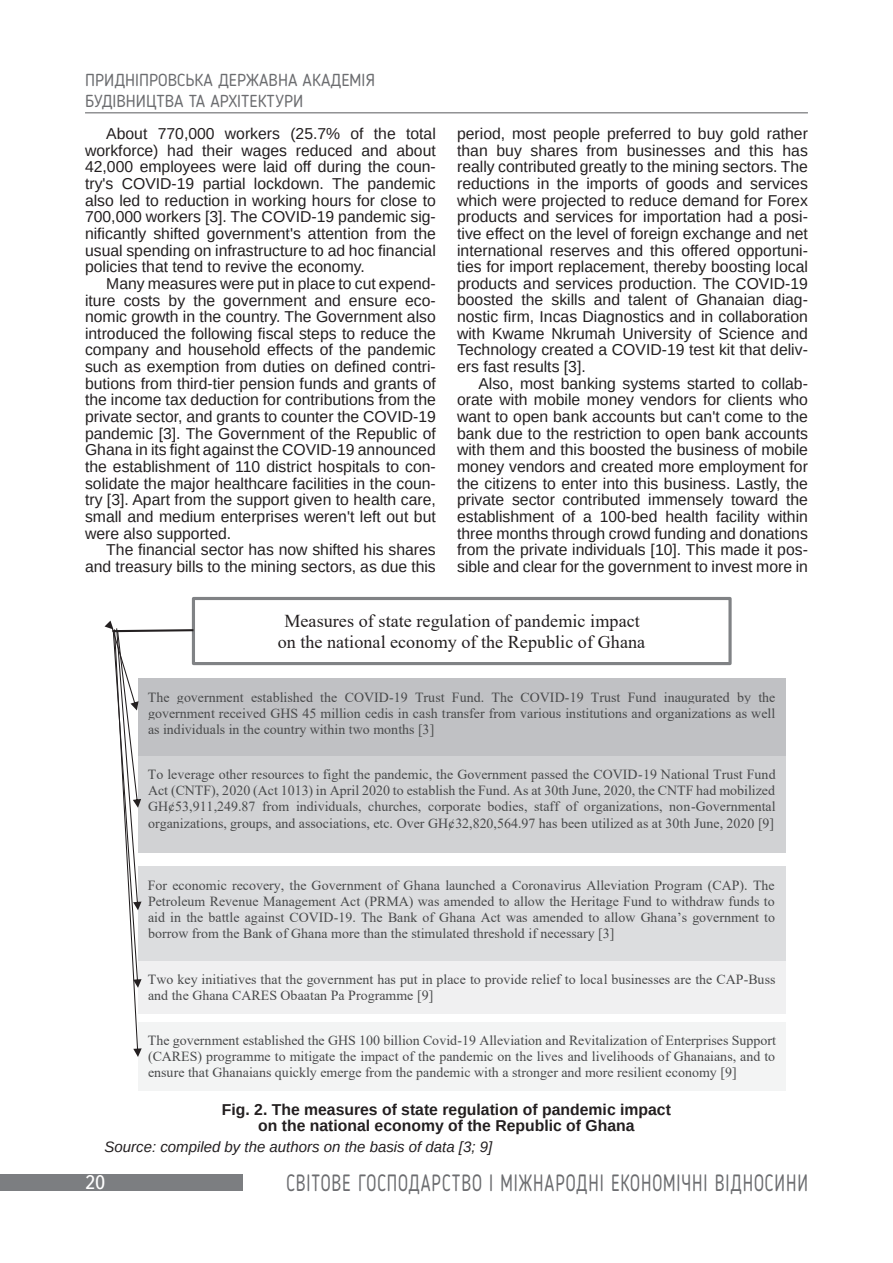
<style>
.page{position:relative;width:893px;height:1263px;background:#fff}
.page>*{position:absolute;margin:0;border:0;box-sizing:border-box;transform-origin:0 0}
.t1{font:23.4px "Blogger Sans";letter-spacing:.05em;color:#6c6d70;scale:.77 1}
.t2{font:19.5px "Ukrainian Text";color:#fff}
.t3{font:18.15px/21px "Times New Roman";color:#231f20;text-align:center}
.t4{font:17.25px/20.7px "Blogger Sans";color:#6c6d70}
.t5{font:15.75px/16.6px "Arimo";color:#231f20;text-align:justify}
.t6{font:700 15.75px/16.5px "Arimo";color:#231f20;text-align:center}
.t7{font:italic 15px "Arimo";color:#231f20}
.t8{font:13.95px/16.2px "Times New Roman";color:#48494a;text-align:justify}
</style>
<div class="page">
<hr style="left:85px;top:112px;width:723px;height:1px;background:#6c6d70">
<div style="left:0;top:1173px;width:242px;height:17px;background:#7c7e81"></div>
<div style="left:192px;top:597px;width:540px;height:68px;border:3px solid #808285"></div>
<div style="left:138px;top:678px;width:647px;height:80px;background:#c0c1c4"></div>
<div style="left:138px;top:756px;width:647px;height:96px;background:#d1d2d4"></div>
<div style="left:138px;top:867px;width:647px;height:96px;background:#dcdddf"></div>
<div style="left:138px;top:961px;width:647px;height:52px;background:#f0f0f1"></div>
<div style="left:138px;top:1022px;width:647px;height:68px;background:#f3f4f4"></div>
<svg style="left:105px;top:621px;width:91px;height:436px"></svg>
<p class="t4" style="left:85px;top:69px;width:291px">ПРИДНІПРОВСЬКА ДЕРЖАВНА АКАДЕМІЯ<br>БУДІВНИЦТВА ТА АРХІТЕКТУРИ</p>
<p class="t5" style="left:457px;top:125px;width:352px">period, most people preferred to buy gold rather than buy shares from businesses and this has really contributed greatly to the mining sectors. The reductions in the imports of goods and services which were projected to reduce demand for Forex products and services for importation had a posi&shy;tive effect on the level of foreign exchange and net international reserves and this offered opportuni&shy;ties for import replacement, thereby boosting local products and services production. The COVID-19 boosted the skills and talent of Ghanaian diag&shy;nostic firm, Incas Diagnostics and in collaboration with Kwame Nkrumah University of Science and Technology created a COVID-19 test kit that deliv&shy;ers fast results [3].</p>
<p class="t5" style="left:457px;top:375px;width:352px;text-indent:21px">Also, most banking systems started to collab&shy;orate with mobile money vendors for clients who want to open bank accounts but can't come to the bank due to the restriction to open bank accounts with them and this boosted the business of mobile money vendors and created more employment for the citizens to enter into this business. Lastly, the private sector contributed immensely toward the establishment of a 100-bed health facility within three months through crowd funding and donations from the private individuals [10]. This made it pos&shy;sible and clear for the government to invest more in</p>
<p class="t3" style="left:278px;top:610px;width:369px">Measures of state regulation of pandemic impact on the national economy of the Republic of Ghana</p>
<p class="t8" style="left:148px;top:688px;width:629px">The government established the COVID-19 Trust Fund. The COVID-19 Trust Fund inaugurated by the government received GHS 45 million cedis in cash transfer from various institutions and organizations as well as individuals in the country within two months [3]</p>
<p class="t8" style="left:148px;top:766px;width:629px">To leverage other resources to fight the pandemic, the Government passed the COVID-19 National Trust Fund Act (CNTF), 2020 (Act 1013) in April 2020 to establish the Fund. As at 30th June, 2020, the CNTF had mobilized GH¢53,911,249.87 from individuals, churches, corporate bodies, staff of organizations, non-Governmental organizations, groups, and associations, etc. Over GH¢32,820,564.97 has been utilized as at 30th June, 2020 [9]</p>
<p class="t5" style="left:85px;top:125px;width:352px;text-indent:21px">About 770,000 workers (25.7% of the total workforce) had their wages reduced and about 42,000 employees were laid off during the coun&shy;try's COVID-19 partial lockdown. The pandemic also led to reduction in working hours for close to 700,000 workers [3]. The COVID-19 pandemic sig&shy;nificantly shifted government's attention from the usual spending on infrastructure to ad hoc financial policies that tend to revive the economy.</p>
<p class="t5" style="left:85px;top:275px;width:352px;text-indent:21px">Many measures were put in place to cut expend&shy;iture costs by the government and ensure eco&shy;nomic growth in the country. The Government also introduced the following fiscal steps to reduce the company and household effects of the pandemic such as exemption from duties on defined contri&shy;butions from third-tier pension funds and grants of the income tax deduction for contributions from the private sector, and grants to counter the COVID-19 pandemic [3]. The Government of the Republic of Ghana in its fight against the COVID-19 announced the establishment of 110 district hospitals to con&shy;solidate the major healthcare facilities in the coun&shy;try [3]. Apart from the support given to health care, small and medium enterprises weren't left out but were also supported.</p>
<p class="t5" style="left:85px;top:542px;width:352px;text-align:right">The financial sector has now shifted his shares and treasury bills to the mining sectors, as due this</p>
<p class="t8" style="left:148px;top:877px;width:629px">For economic recovery, the Government of Ghana launched a Coronavirus Alleviation Program (CAP). The Petroleum Revenue Management Act (PRMA) was amended to allow the Heritage Fund to withdraw funds to aid in the battle against COVID-19. The Bank of Ghana Act was amended to allow Ghana’s government to borrow from the Bank of Ghana more than the stimulated threshold if necessary [3]</p>
<p class="t8" style="left:148px;top:971px;width:629px">Two key initiatives that the government has put in place to provide relief to local businesses are the CAP-Buss and the Ghana CARES Obaatan Pa Programme [9]</p>
<p class="t8" style="left:148px;top:1032px;width:630px">The government established the GHS 100 billion Covid-19 Alleviation and Revitalization of Enterprises Support (CARES) programme to mitigate the impact of the pandemic on the lives and livelihoods of Ghanaians, and to ensure that Ghanaians quickly emerge from the pandemic with a stronger and more resilient economy [9]</p>
<p class="t6" style="left:222px;top:1101px;width:451px">Fig. 2. The measures of state regulation of pandemic impact on the national economy of the Republic of Ghana</p>
<p class="t7" style="left:105px;top:1137px;width:389px">Source: compiled by the authors on the basis of data [3; 9]</p>
<p class="t2" style="left:85px;top:1172px;width:22px">20</p>
<h1 class="t1" style="left:286px;top:1168px;width:679px">СВІТОВЕ ГОСПОДАРСТВО І МІЖНАРОДНІ ЕКОНОМІЧНІ ВІДНОСИНИ</h1>
</div>
